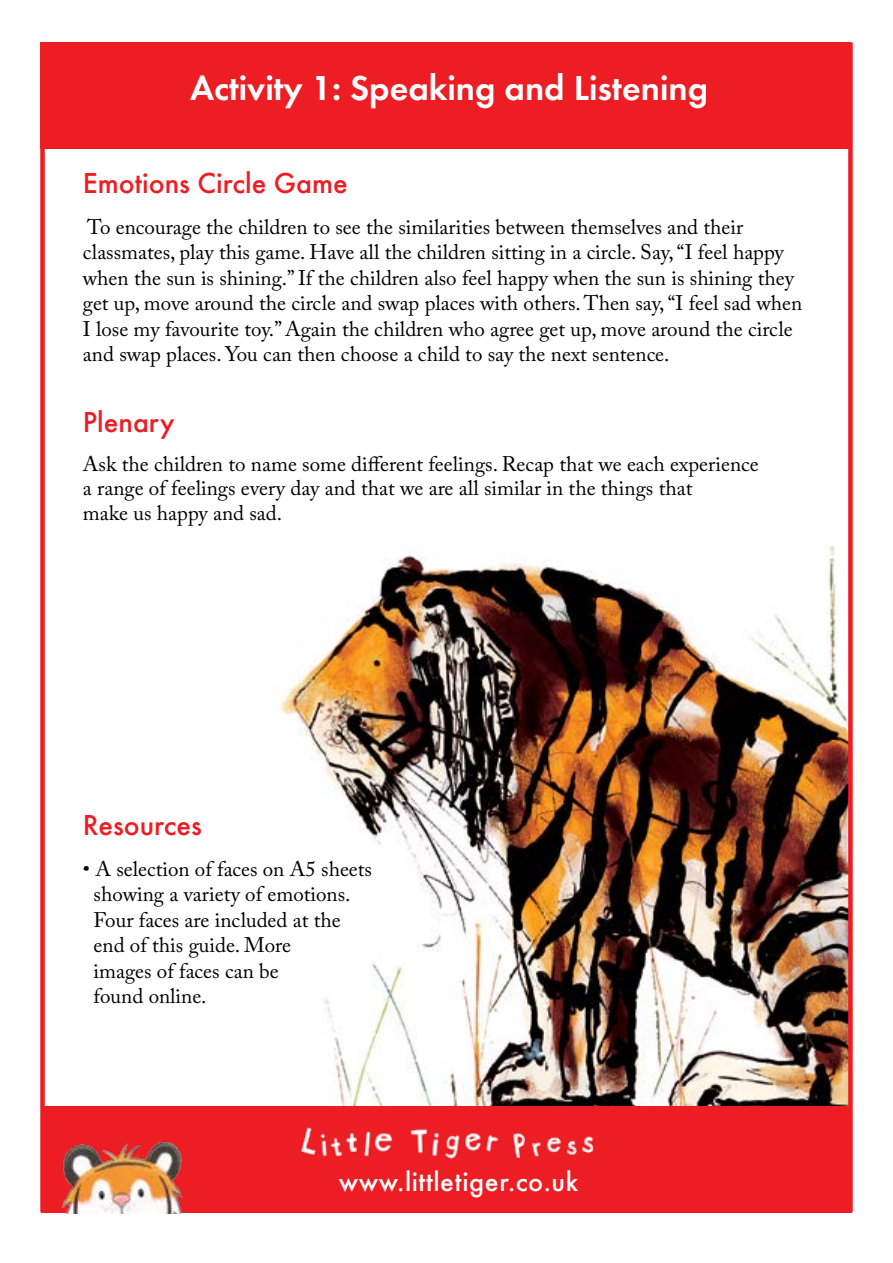
<style>
.page{position:relative;width:893px;height:1263px;background:#fff}
.page>*{position:absolute;margin:0;border:0;box-sizing:border-box;transform-origin:0 0}
.t1{font:600 36px "Futura T";color:#fff}
.t2{font:500 30px "Futura T";color:#ed1d24}
.t3{font:500 28.35px "Futura T";letter-spacing:.02em;color:#fff}
.t4{font:21px/25.5px "Adobe Caslon Pro";color:#000}
</style>
<div class="page">
<img style="left:274px;top:545px;width:574px;height:562px">
<div style="left:40px;top:43px;width:810px;height:106px;background:#ed1d24"></div>
<div style="left:41px;top:1107px;width:811px;height:106px;background:#ed1d24"></div>
<div style="left:40px;top:43px;width:5px;height:1169px;background:#ed1d24"></div>
<div style="left:848px;top:43px;width:5px;height:1169px;background:#ed1d24"></div>
<img style="left:40px;top:1124px;width:143px;height:89px">
<img style="left:301px;top:1127px;width:293px;height:32px">
<h1 class="t1" style="left:190px;top:67px;width:519px">Activity 1: Speaking and Listening</h1>
<h2 class="t2" style="left:83px;top:166px;width:266px">Emotions Circle Game</h2>
<p class="t4" style="left:83px;top:214px;width:721px">To encourage the children to see the similarities between themselves and their classmates, play this game. Have all the children sitting in a circle. Say, “I feel happy when the sun is shining.” If the children also feel happy when the sun is shining they get up, move around the circle and swap places with others. Then say, “I feel sad when I lose my favourite toy.” Again the children who agree get up, move around the circle and swap places. You can then choose a child to say the next sentence.</p>
<h2 class="t2" style="left:83px;top:404px;width:93px">Plenary</h2>
<p class="t4" style="left:83px;top:451px;width:677px;line-height:24.8px">Ask the children to name some different feelings. Recap that we each experience a range of feelings every day and that we are all similar in the things that<br>make us happy and sad.</p>
<h2 class="t2" style="left:83px;top:808px;width:121px">Resources</h2>
<p class="t4" style="left:94px;top:856px;width:280px;text-indent:-11px">• A selection of faces on A5 sheets showing a variety of emotions.<br>Four faces are included at the end of this guide. More<br>images of faces can be<br>found online.</p>
<h3 class="t3" style="left:339px;top:1165px;width:241px">www.littletiger.co.uk</h3>
</div>
